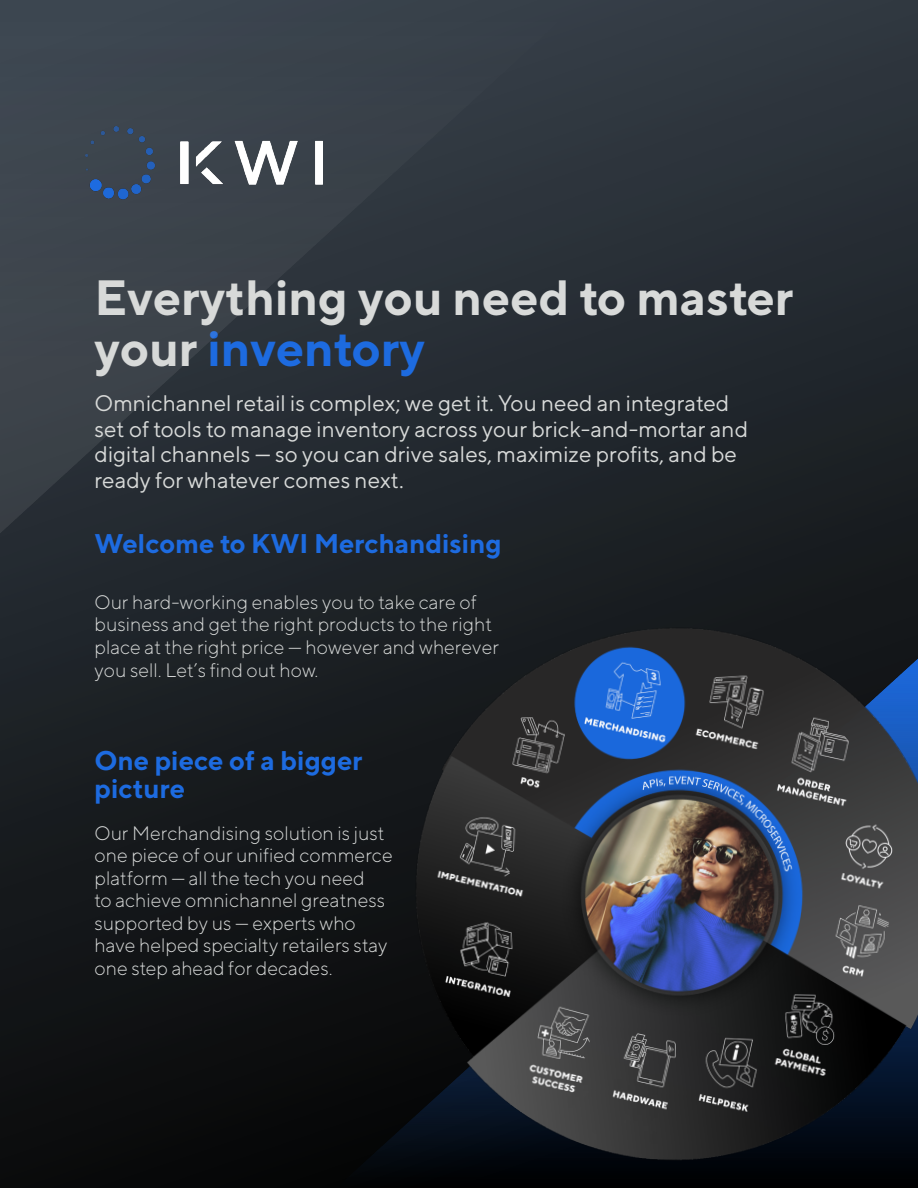
<style>
.page{position:relative;width:918px;height:1188px;background:#fff}
.page>*{position:absolute;margin:0;border:0;box-sizing:border-box;transform-origin:0 0}
.t1{font:700 49.5px/51px "TT Norms";color:#d8dad9}
.t2{font:700 27px/28.5px "TT Norms";color:#1d6be0}
.t3{font:22.5px/25.5px "TT Norms";color:#d8dad9}
.t4{font:300 19.5px/22.5px "TT Norms";color:#d8dad9}
.s1{color:#1d6be0}
</style>
<div class="page">
<div style="left:0;top:0;width:918px;height:1188px;background:linear-gradient(to bottom,#2f3840,#090a0a)"></div>
<img style="left:329px;top:591px;width:589px;height:597px">
<img style="left:0;top:0;width:599px;height:597px">
<img style="left:85px;top:126px;width:237px;height:73px">
<img style="left:379px;top:626px;width:539px;height:562px">
<h1 class="t1" style="left:94px;top:271px;width:701px">Everything you need to master your <span class="s1">inventory</span></h1>
<p class="t3" style="left:94px;top:390px;width:655px">Omnichannel retail is complex; we get it. You need an integrated set of tools to manage inventory across your brick-and-mortar and digital channels — so you can drive sales, maximize profits, and be ready for whatever comes next.</p>
<h2 class="t2" style="left:94px;top:529px;width:409px">Welcome to KWI Merchandising</h2>
<p class="t4" style="left:94px;top:590px;width:406px">Our hard-working enables you to take care of business and get the right products to the right place at the right price — however and wherever you sell. Let’s find out how.</p>
<h2 class="t2" style="left:94px;top:745px;width:269px">One piece of a bigger picture</h2>
<p class="t4" style="left:94px;top:821px;width:300px">Our Merchandising solution is just one piece of our unified commerce platform — all the tech you need<br>to achieve omnichannel greatness supported by us — experts who have helped specialty retailers stay one step ahead for decades.</p>
</div>
